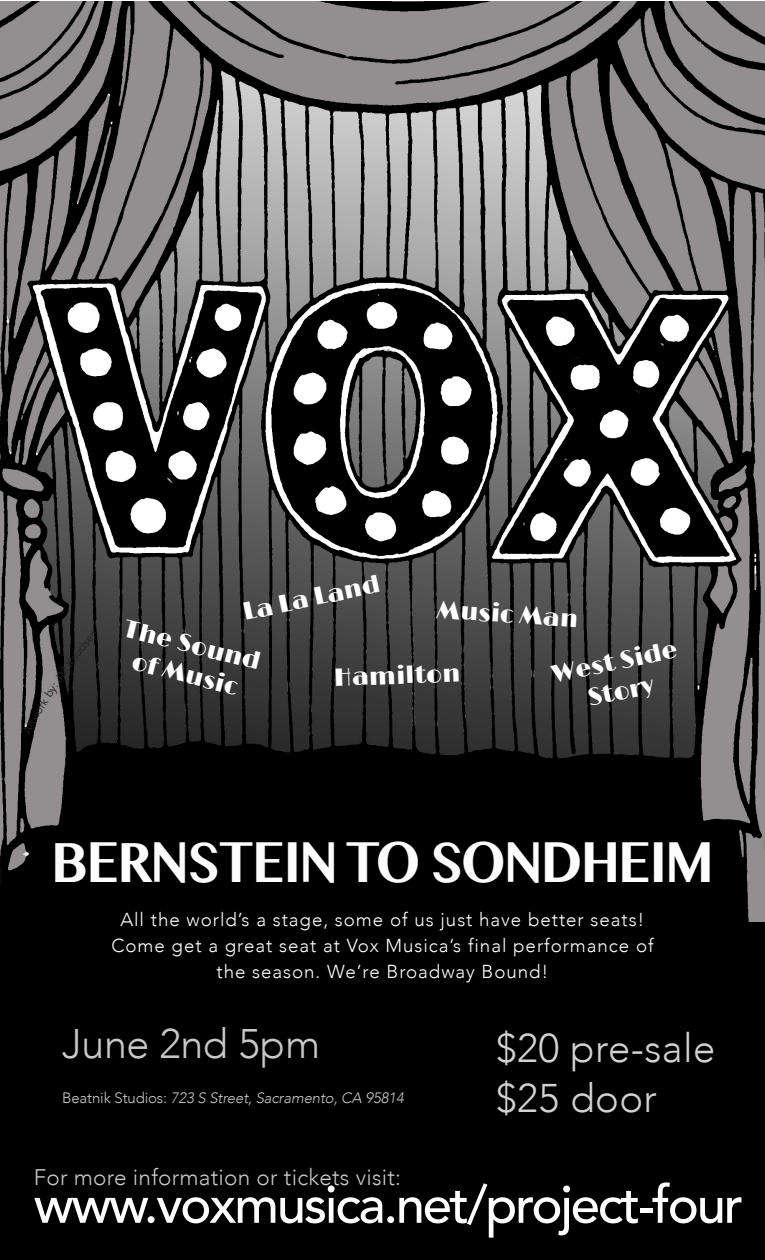
<style>
.page{position:relative;width:765px;height:1260px;background:#fff}
.page>*{position:absolute;margin:0;border:0;box-sizing:border-box;transform-origin:0 0}
.t1{font:700 56.5px "Tamil MN";letter-spacing:-.04em;color:#fcfcfc;scale:.88 1}
.t2{font:500 52.5px "Avenir";letter-spacing:-.04em;color:#fff}
.t3{font:300 41.25px "Avenir";letter-spacing:-.01em;color:#c7c8ca}
.t4{font:300 40px "Avenir";letter-spacing:.01em;color:#d1d2d4}
.t5{font:25px "Limelight";color:#fff}
.t6{font:300 22.5px "Avenir";letter-spacing:.01em;color:#c7c8ca}
.t7{font:300 18.75px/26.2px "Avenir";letter-spacing:.05em;color:#fff;text-align:center}
.t8{font:italic 300 15px "Avenir";letter-spacing:-.01em;color:#c7c8ca}
.t9{font:11.25px "Avenir";color:#231f20}
.s1{font-style:normal}
</style>
<div class="page">
<img style="left:0;top:1px;width:765px;height:921px">
<div style="left:0;top:922px;width:765px;height:338px;background:#000"></div>
<svg style="left:23px;top:719px;width:13px;height:16px"></svg>
<p class="t9" style="left:42px;top:693px;width:25px;rotate:-56deg">by: J</p>
<p class="t9" style="left:27px;top:716px;width:25px;rotate:-58deg">work</p>
<p class="t5" style="left:240px;top:597px;width:141px;rotate:-12deg">La La Land</p>
<p class="t5" style="left:438px;top:594px;width:143px;rotate:4deg">Music Man</p>
<p class="t5" style="left:128px;top:613px;width:141px;rotate:14deg">The Sound</p>
<p class="t5" style="left:549px;top:660px;width:129px;rotate:-12deg">West Side</p>
<p class="t5" style="left:136px;top:646px;width:110px;rotate:14deg">of Music</p>
<p class="t5" style="left:333px;top:662px;width:128px;rotate:-2deg">Hamilton</p>
<p class="t5" style="left:585px;top:683px;width:69px;rotate:-12deg">Story</p>
<p class="t1" style="left:51px;top:825px;width:755px">BERNSTEIN TO SONDHEIM</p>
<p class="t7" style="left:111px;top:906px;width:544px">All the world’s a stage, some of us just have better seats!<br>Come get a great seat at Vox Musica’s final performance of the season. We’re Broadway Bound!</p>
<p class="t3" style="left:62px;top:1020px;width:260px">June 2nd 5pm</p>
<p class="t8" style="left:62px;top:1089px;width:343px"><span class="s1">Beatnik Studios:</span> 723 S Street, Sacramento, CA 95814</p>
<p class="t4" style="left:496px;top:1024px;width:221px">$20 pre-sale</p>
<p class="t4" style="left:496px;top:1074px;width:162px">$25 door</p>
<p class="t6" style="left:34px;top:1164px;width:369px">For more information or tickets visit:</p>
<p class="t2" style="left:34px;top:1159px;width:711px">www.voxmusica.net/project-four</p>
</div>
